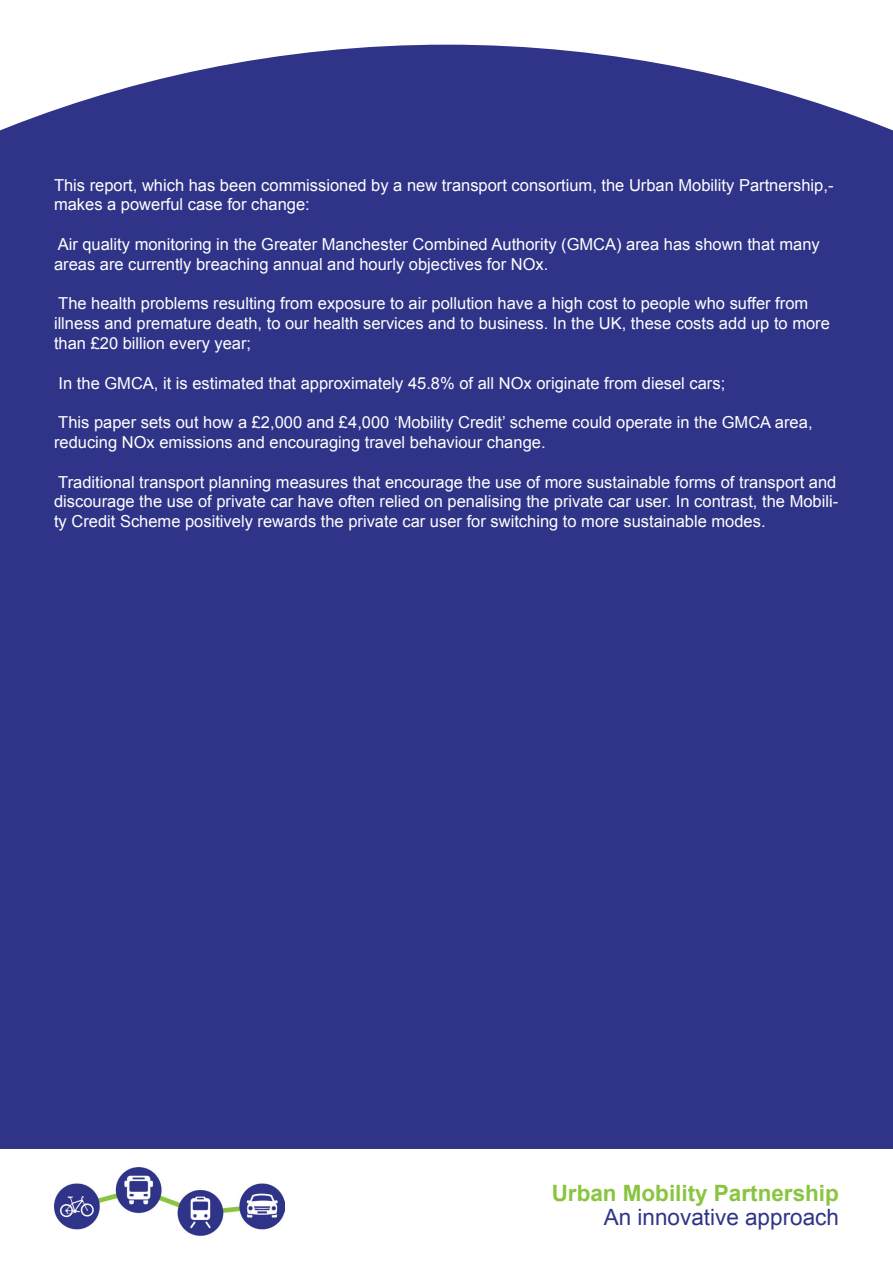
<style>
.page{position:relative;width:893px;height:1263px;background:#fff}
.page>*{position:absolute;margin:0;border:0;box-sizing:border-box;transform-origin:0 0}
.t1{font:700 22.5px "Arial";color:#89c541}
.t2{font:22.5px "Arial";color:#2f3488}
.t3{font:16.5px/19.8px "Arial";color:#fff}
</style>
<div class="page">
<div style="left:0;top:45px;width:893px;height:1104px;background:#2f3488"></div>
<img style="left:54px;top:1167px;width:231px;height:69px">
<p class="t3" style="left:54px;top:175px;width:781px">This report, which has been commissioned by a new transport consortium, the Urban Mobility Partnership,- makes a powerful case for change:</p>
<p class="t3" style="left:54px;top:234px;width:767px">Air quality monitoring in the Greater Manchester Combined Authority (GMCA) area has shown that many areas are currently breaching annual and hourly objectives for NOx.</p>
<p class="t3" style="left:54px;top:294px;width:777px">The health problems resulting from exposure to air pollution have a high cost to people who suffer from illness and premature death, to our health services and to business. In the UK, these costs add up to more than £20 billion every year;</p>
<p class="t3" style="left:59px;top:373px;width:668px">In the GMCA, it is estimated that approximately 45.8% of all NOx originate from diesel cars;</p>
<p class="t3" style="left:54px;top:413px;width:760px">This paper sets out how a £2,000 and £4,000 ‘Mobility Credit’ scheme could operate in the GMCA area, reducing NOx emissions and encouraging travel behaviour change.</p>
<p class="t3" style="left:54px;top:472px;width:786px;text-align:justify">Traditional transport planning measures that encourage the use of more sustainable forms of transport and discourage the use of private car have often relied on penalising the private car user. In contrast, the Mobili&shy;ty Credit Scheme positively rewards the private car user for switching to more sustainable modes.</p>
<p class="t1" style="left:552px;top:1179px;width:289px">Urban Mobility Partnership</p>
<p class="t2" style="left:604px;top:1203px;width:237px">An innovative approach</p>
</div>
